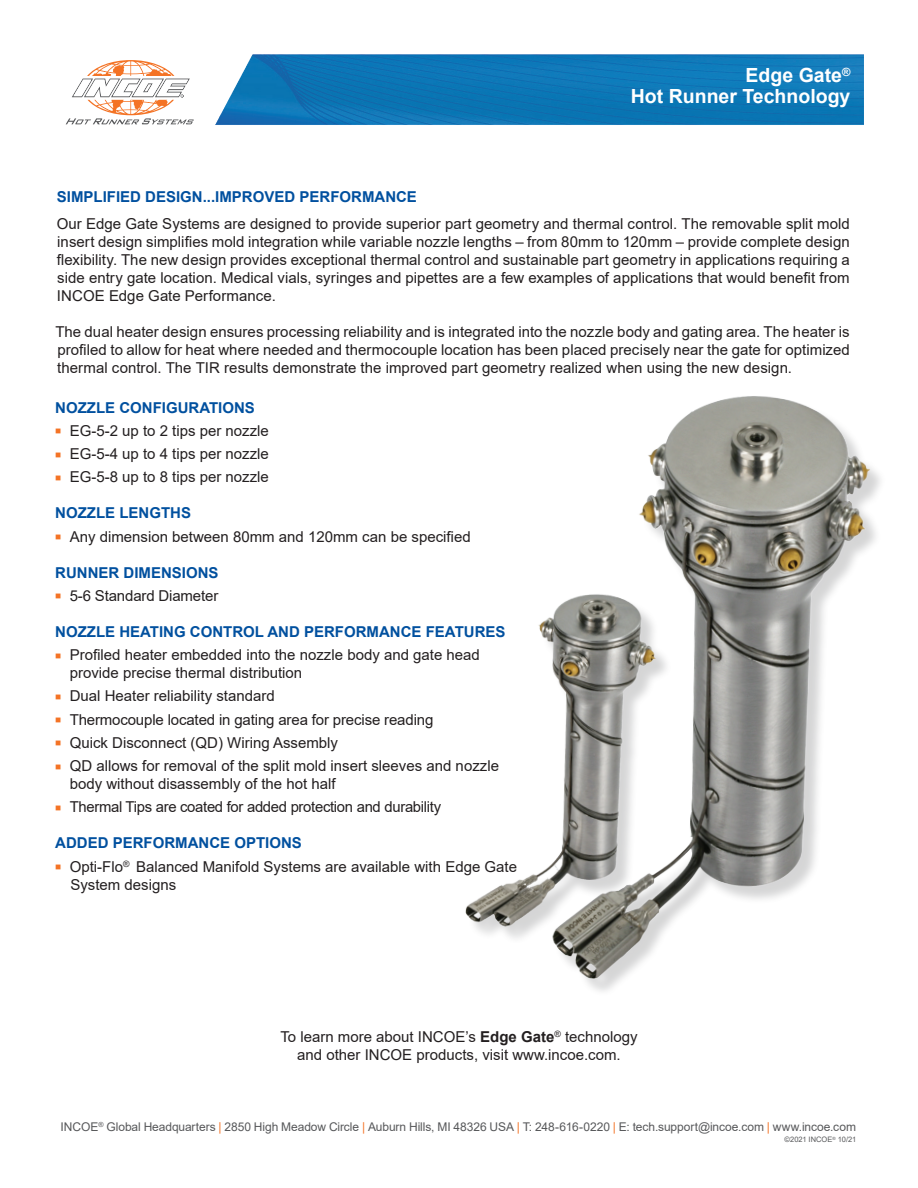
<style>
.page{position:relative;width:918px;height:1188px;background:#fff}
.page>*{position:absolute;margin:0;border:0;box-sizing:border-box;transform-origin:0 0}
.t1{font:700 19.5px/21px "Arial";color:#fff;text-align:right}
.t2{font:15px/18px "Arial";color:#231f20}
.t3{font:700 15px "Arial";color:#01509f}
.t4{font:15px "Arial";letter-spacing:-.02em;color:#231f20}
.t5{font:12px "Arial";letter-spacing:-.005em;color:#57585a}
.t6{font:7.5px "Arial";letter-spacing:.005em;color:#57585a}
.s1{color:#f47325}
.s2{font-weight:700}
</style>
<div class="page">
<svg style="left:66px;top:60px;width:128px;height:64px"></svg>
<img style="left:215px;top:54px;width:649px;height:71px">
<img style="left:639px;top:396px;width:242px;height:494px">
<img style="left:465px;top:516px;width:329px;height:475px">
<h1 class="t1" style="left:631px;top:65px;width:221px">Edge Gate<sup>®<br></sup>Hot Runner Technology</h1>
<p class="t3" style="left:57px;top:186px;width:362px">SIMPLIFIED DESIGN...IMPROVED PERFORMANCE</p>
<p class="t2" style="left:57px;top:215px;width:795px;text-align:justify">Our Edge Gate Systems are designed to provide superior part geometry and thermal control. The removable split mold insert design simplifies mold integration while variable nozzle lengths – from 80mm to 120mm – provide complete design flexibility. The new design provides exceptional thermal control and sustainable part geometry in applications requiring a side entry gate location. Medical vials, syringes and pipettes are a few examples of applications that would benefit from INCOE Edge Gate Performance.</p>
<p class="t2" style="left:55px;top:323px;width:796px;text-align:justify">The dual heater design ensures processing reliability and is integrated into the nozzle body and gating area. The heater is profiled to allow for heat where needed and thermocouple location has been placed precisely near the gate for optimized thermal control. The TIR results demonstrate the improved part geometry realized when using the new design.</p>
<p class="t3" style="left:55px;top:397px;width:201px">NOZZLE CONFIGURATIONS</p>
<p class="t2" style="left:55px;top:422px;width:215px"><span class="s1">■</span> EG-5-2 up to 2 tips per nozzle</p>
<p class="t2" style="left:55px;top:445px;width:215px"><span class="s1">■</span> EG-5-4 up to 4 tips per nozzle</p>
<p class="t2" style="left:55px;top:468px;width:215px"><span class="s1">■</span> EG-5-8 up to 8 tips per nozzle</p>
<p class="t3" style="left:55px;top:503px;width:137px">NOZZLE LENGTHS</p>
<p class="t2" style="left:55px;top:527px;width:417px"><span class="s1">■</span> Any dimension between 80mm and 120mm can be specified</p>
<p class="t3" style="left:55px;top:562px;width:165px">RUNNER DIMENSIONS</p>
<p class="t2" style="left:55px;top:587px;width:165px"><span class="s1">■</span> 5-6 Standard Diameter</p>
<p class="t3" style="left:55px;top:621px;width:452px">NOZZLE HEATING CONTROL AND PERFORMANCE FEATURES</p>
<p class="t2" style="left:70px;top:646px;width:412px;text-indent:-14px"><span class="s1">■</span> Profiled heater embedded into the nozzle body and gate head provide precise thermal distribution</p>
<p class="t2" style="left:55px;top:687px;width:221px"><span class="s1">■</span> Dual Heater reliability standard</p>
<p class="t2" style="left:55px;top:710px;width:380px"><span class="s1">■</span> Thermocouple located in gating area for precise reading</p>
<p class="t2" style="left:55px;top:734px;width:284px"><span class="s1">■</span> Quick Disconnect (QD) Wiring Assembly</p>
<p class="t2" style="left:70px;top:757px;width:431px;text-indent:-14px"><span class="s1">■</span> QD allows for removal of the split mold insert sleeves and nozzle body without disassembly of the hot half</p>
<p class="t4" style="left:55px;top:797px;width:387px"><span class="s1">■</span> Thermal Tips are coated for added protection and durability</p>
<p class="t3" style="left:55px;top:833px;width:248px">ADDED PERFORMANCE OPTIONS</p>
<p class="t2" style="left:70px;top:857px;width:448px;text-indent:-15px"><span class="s1">■</span> Opti-Flo<sup>®</sup> Balanced Manifold Systems are available with Edge Gate<br>System designs</p>
<p class="t2" style="left:280px;top:1028px;width:359px;text-align:center">To learn more about INCOE’s <span class="s2">Edge Gate</span><sup>®</sup> technology and other INCOE products, visit www.incoe.com.</p>
<p class="t5" style="left:60px;top:1118px;width:797px">INCOE<sup>®</sup> Global Headquarters <span class="s1">|</span> 2850 High Meadow Circle <span class="s1">|</span> Auburn Hills, MI 48326 USA <span class="s1">|</span> T: 248-616-0220 <span class="s1">|</span> E: tech.support@incoe.com <span class="s1">|</span> www.incoe.com</p>
<p class="t6" style="left:785px;top:1135px;width:73px">©2021 INCOE<sup>®</sup> 10/21</p>
</div>
